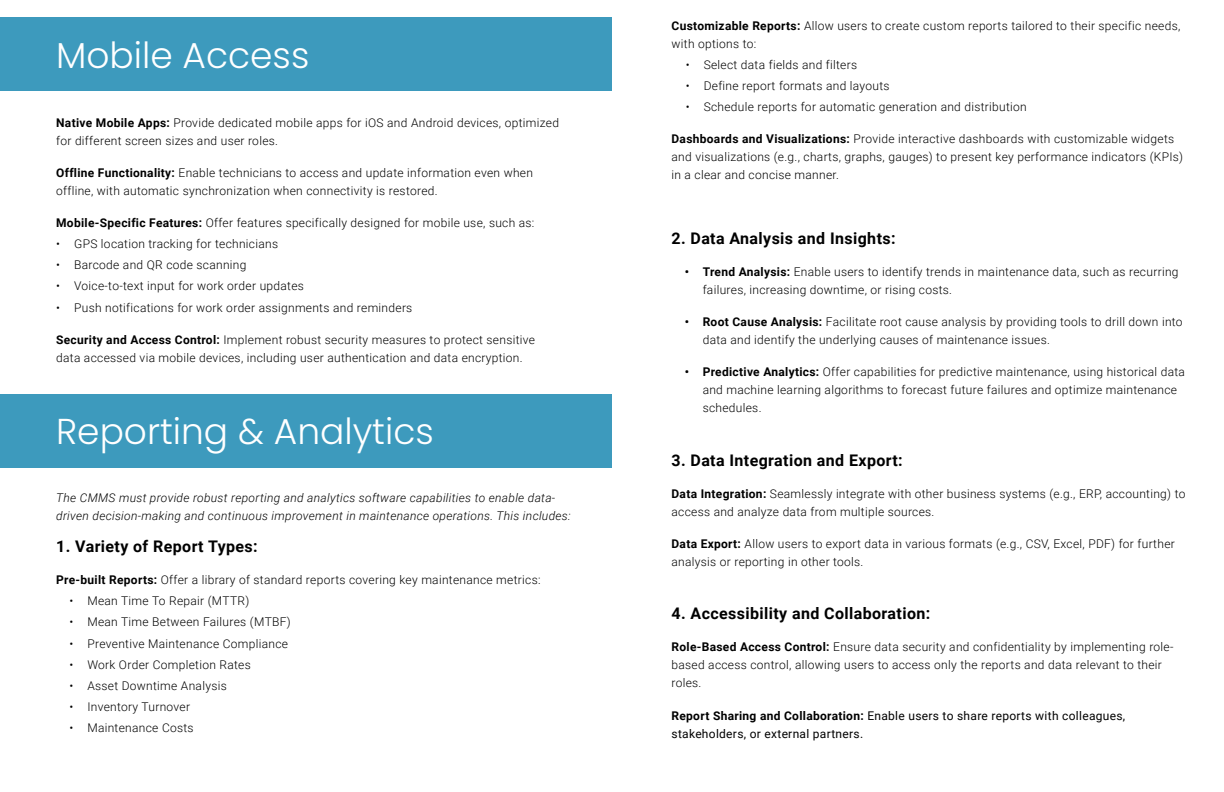
<style>
.page{position:relative;width:1224px;height:792px;background:#fff}
.page>*{position:absolute;margin:0;border:0;box-sizing:border-box;transform-origin:0 0}
.Title_Page{font:300 36px "Poppins";color:#fff}
.t1{font:700 16px "Roboto";letter-spacing:.025em;color:#000}
.t2{font:300 12px/18px "Roboto";letter-spacing:.025em;color:#000}
.t3{font:italic 300 12px/18px "Roboto";letter-spacing:.025em;color:#000}
.t4{font:12px/18px "Roboto";letter-spacing:.025em;color:#000}
.s1{font-weight:700}
</style>
<div class="page">
<div style="left:0;top:17px;width:612px;height:74px;background:#3d9abd"></div>
<div style="left:0;top:394px;width:612px;height:74px;background:#3d9abd"></div>
<p class="Title_Page" style="left:56px;top:35px;width:255px">Mobile Access</p>
<p class="t2" style="left:56px;top:113px;width:504px"><span class="s1">Native Mobile Apps:</span> Provide dedicated mobile apps for iOS and Android devices, optimized for different screen sizes and user roles.</p>
<p class="t2" style="left:56px;top:163px;width:478px"><span class="s1">Offline Functionality:</span> Enable technicians to access and update information even when offline, with automatic synchronization when connectivity is restored.</p>
<p class="t2" style="left:56px;top:213px;width:480px"><span class="s1">Mobile-Specific Features:</span> Offer features specifically designed for mobile use, such as:</p>
<p class="t2" style="left:56px;top:234px;width:223px">• GPS location tracking for technicians</p>
<p class="t2" style="left:56px;top:256px;width:192px">• Barcode and QR code scanning</p>
<p class="t2" style="left:56px;top:277px;width:249px">• Voice-to-text input for work order updates</p>
<p class="t2" style="left:56px;top:298px;width:358px">• Push notifications for work order assignments and reminders</p>
<p class="t2" style="left:56px;top:330px;width:480px"><span class="s1">Security and Access Control:</span> Implement robust security measures to protect sensitive data accessed via mobile devices, including user authentication and data encryption.</p>
<p class="Title_Page" style="left:56px;top:411px;width:379px">Reporting &amp; Analytics</p>
<p class="t3" style="left:56px;top:488px;width:516px">The CMMS must provide robust reporting and analytics software capabilities to enable data&shy;driven decision-making and continuous improvement in maintenance operations. This includes:</p>
<p class="t1" style="left:56px;top:535px;width:203px">1. Variety of Report Types:</p>
<p class="t2" style="left:56px;top:570px;width:486px"><span class="s1">Pre-built Reports:</span> Offer a library of standard reports covering key maintenance metrics:</p>
<p class="t2" style="left:69px;top:592px;width:182px">• Mean Time To Repair (MTTR)</p>
<p class="t2" style="left:69px;top:613px;width:223px">• Mean Time Between Failures (MTBF)</p>
<p class="t2" style="left:69px;top:634px;width:220px">• Preventive Maintenance Compliance</p>
<p class="t2" style="left:69px;top:655px;width:183px">• Work Order Completion Rates</p>
<p class="t2" style="left:69px;top:676px;width:159px">• Asset Downtime Analysis</p>
<p class="t2" style="left:69px;top:697px;width:122px">• Inventory Turnover</p>
<p class="t2" style="left:69px;top:719px;width:126px">• Maintenance Costs</p>
<p class="t2" style="left:672px;top:16px;width:510px"><span class="s1">Customizable Reports:</span> Allow users to create custom reports tailored to their specific needs, with options to:</p>
<p class="t2" style="left:686px;top:55px;width:173px">• Select data fields and filters</p>
<p class="t2" style="left:686px;top:76px;width:206px">• Define report formats and layouts</p>
<p class="t2" style="left:686px;top:98px;width:343px">• Schedule reports for automatic generation and distribution</p>
<p class="t2" style="left:672px;top:130px;width:513px"><span class="s1">Dashboards and Visualizations:</span> Provide interactive dashboards with customizable widgets and visualizations (e.g., charts, graphs, gauges) to present key performance indicators (KPIs) in a clear and concise manner.</p>
<p class="t1" style="left:672px;top:227px;width:226px">2. Data Analysis and Insights:</p>
<p class="t2" style="left:703px;top:262px;width:477px;text-indent:-18px"><span class="s1">• Trend Analysis:</span> Enable users to identify trends in maintenance data, such as recurring failures, increasing downtime, or rising costs.</p>
<p class="t2" style="left:703px;top:312px;width:481px;text-indent:-18px"><span class="s1">• Root Cause Analysis:</span> Facilitate root cause analysis by providing tools to drill down into data and identify the underlying causes of maintenance issues.</p>
<p class="t2" style="left:703px;top:363px;width:484px;text-indent:-18px"><span class="s1">• Predictive Analytics:</span> Offer capabilities for predictive maintenance, using historical data and machine learning algorithms to forecast future failures and optimize maintenance schedules.</p>
<p class="t1" style="left:672px;top:449px;width:233px">3. Data Integration and Export:</p>
<p class="t2" style="left:672px;top:484px;width:515px"><span class="s1">Data Integration:</span> Seamlessly integrate with other business systems (e.g., ERP, accounting) to access and analyze data from multiple sources.</p>
<p class="t2" style="left:672px;top:534px;width:505px"><span class="s1">Data Export:</span> Allow users to export data in various formats (e.g., CSV, Excel, PDF) for further analysis or reporting in other tools.</p>
<p class="t1" style="left:672px;top:602px;width:260px">4. Accessibility and Collaboration:</p>
<p class="t2" style="left:672px;top:638px;width:504px"><span class="s1">Role-Based Access Control:</span> Ensure data security and confidentiality by implementing role&shy;based access control, allowing users to access only the reports and data relevant to their roles.</p>
<p class="t4" style="left:672px;top:706px;width:455px"><span class="s1">Report Sharing and Collaboration:</span> Enable users to share reports with colleagues, stakeholders, or external partners.</p>
</div>
